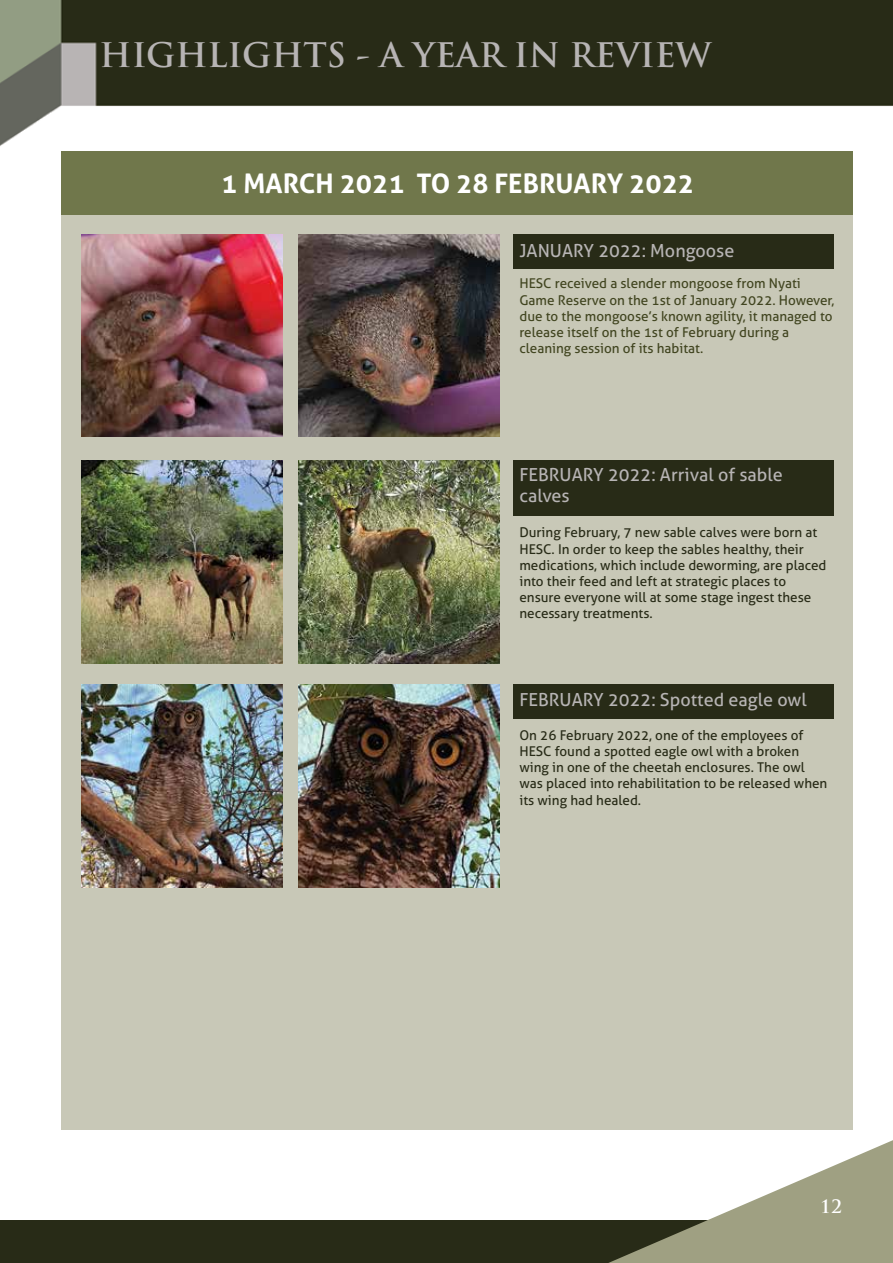
<style>
.page{position:relative;width:893px;height:1263px;background:#fff}
.page>*{position:absolute;margin:0;border:0;box-sizing:border-box;transform-origin:0 0}
.t1{font:700 33px "Trajan Pro";color:#b7b4b4}
.t2{font:700 27px "Aller";color:#fff}
.t3{font:18px/21.6px "Aller";color:#b7b4b4}
.t4{font:700 18px "Trajan Pro";color:#fff}
.t5{font:13.5px/16.2px "Aller";color:#282b17}
.t6{font:13.5px/16.2px "Aller";color:#414520}
</style>
<div class="page">
<img style="left:0;top:0;width:893px;height:1130px">
<div style="left:61px;top:152px;width:791px;height:977px;background:#c8c8b7"></div>
<div style="left:61px;top:152px;width:791px;height:63px;background:#70774b"></div>
<div style="left:0;top:1220px;width:893px;height:43px;background:#282b17"></div>
<svg style="left:608px;top:1140px;width:285px;height:123px"></svg>
<img style="left:82px;top:461px;width:200px;height:202px">
<img style="left:298px;top:461px;width:201px;height:202px">
<img style="left:82px;top:685px;width:200px;height:202px">
<img style="left:298px;top:685px;width:201px;height:202px">
<div style="left:513px;top:461px;width:321px;height:55px;background:#282b17"></div>
<div style="left:513px;top:685px;width:321px;height:34px;background:#282b17"></div>
<div style="left:513px;top:234px;width:321px;height:34px;background:#282b17"></div>
<img style="left:82px;top:234px;width:200px;height:203px">
<img style="left:298px;top:234px;width:201px;height:203px">
<h1 class="t1" style="left:100px;top:35px;width:613px">HIGHLIGHTS - A YEAR IN REVIEW</h1>
<h2 class="t2" style="left:221px;top:166px;width:474px">1 MARCH 2021 TO 28 FEBRUARY 2022</h2>
<h3 class="t3" style="left:519px;top:240px;width:217px">JANUARY 2022: Mongoose</h3>
<p class="t6" style="left:519px;top:275px;width:317px">HESC received a slender mongoose from Nyati Game Reserve on the 1st of January 2022. However, due to the mongoose’s known agility, it managed to release itself on the 1st of February during a cleaning session of its habitat.</p>
<h3 class="t3" style="left:519px;top:463px;width:265px">FEBRUARY 2022: Arrival of sable calves</h3>
<p class="t5" style="left:519px;top:524px;width:308px">During February, 7 new sable calves were born at HESC. In order to keep the sables healthy, their medications, which include deworming, are placed into their feed and left at strategic places to ensure everyone will at some stage ingest these necessary treatments.</p>
<h3 class="t3" style="left:519px;top:689px;width:289px">FEBRUARY 2022: Spotted eagle owl</h3>
<p class="t5" style="left:519px;top:727px;width:309px">On 26 February 2022, one of the employees of HESC found a spotted eagle owl with a broken wing in one of the cheetah enclosures. The owl was placed into rehabilitation to be released when its wing had healed.</p>
<h3 class="t4" style="left:820px;top:1195px;width:23px">12</h3>
</div>
